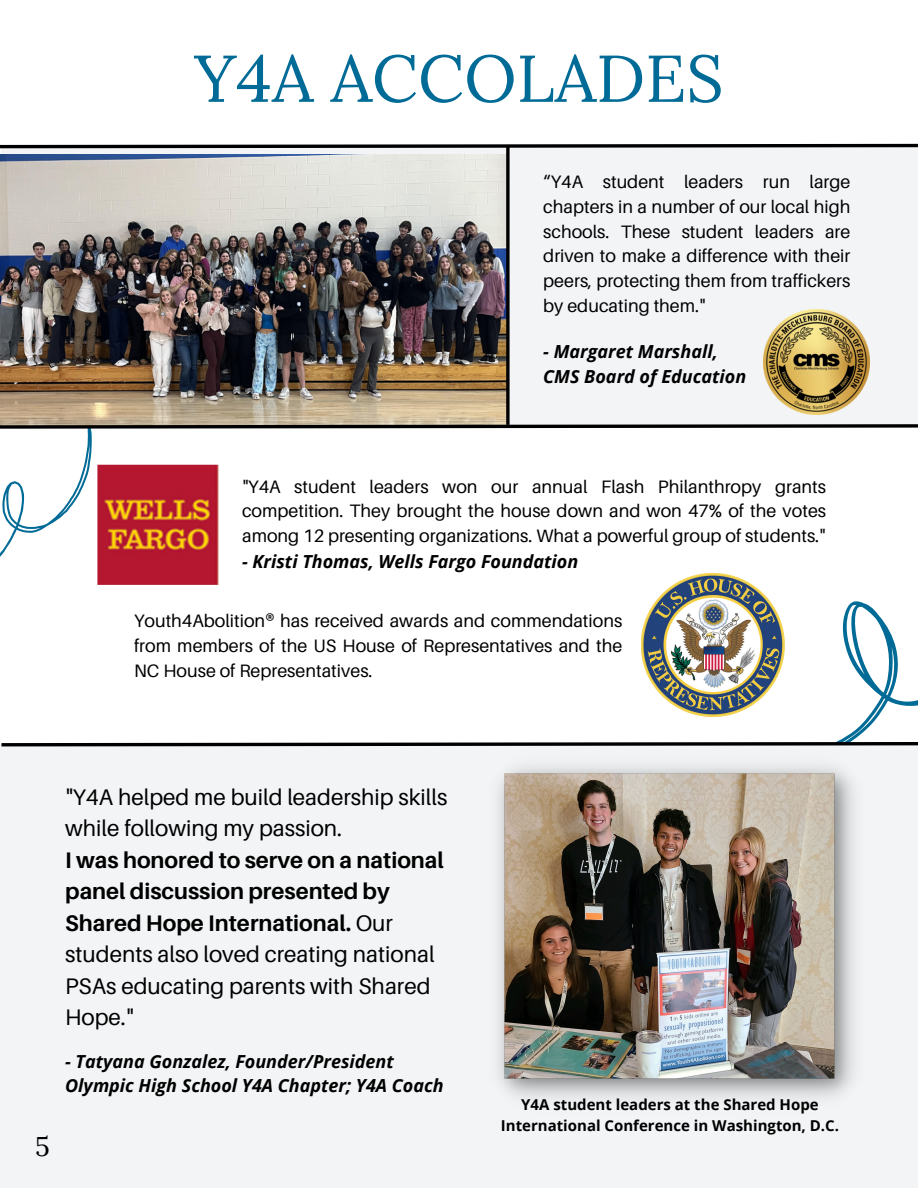
<style>
.page{position:relative;width:918px;height:1188px;background:#fff}
.page>*{position:absolute;margin:0;border:0;box-sizing:border-box;transform-origin:0 0}
.t1{font:66px "Lora";color:#006b96}
.t2{font:27px "Lora";color:#000}
.t3{font:22.5px/31.5px "Aileron";color:#000}
.t4{font:18px/24.8px "Aileron";color:#000;text-align:justify}
.t5{font:18px/24.8px "Aileron";color:#000001;text-align:justify}
.t6{font:italic 700 18px/24.8px "Open Sans";color:#000}
.t7{font:italic 700 18px/24.8px "Open Sans";color:#000001}
.t8{font:700 15px/20.2px "Open Sans";color:#000;text-align:center}
.s1{font-weight:700}
</style>
<div class="page">
<svg style="left:784px;top:601px;width:134px;height:139px"></svg>
<div style="left:0;top:744px;width:918px;height:444px;background:#f2f4f5"></div>
<img style="left:641px;top:593px;width:143px;height:124px">
<div style="left:1px;top:146px;width:917px;height:280px;background:#f2f4f5"></div>
<img style="left:763px;top:309px;width:106px;height:101px">
<img style="left:0;top:154px;width:506px;height:256px">
<img style="left:498px;top:766px;width:356px;height:333px">
<svg style="left:1px;top:740px;width:917px;height:7px"></svg>
<svg style="left:0;top:410px;width:918px;height:183px"></svg>
<svg style="left:0;top:143px;width:918px;height:6px"></svg>
<svg style="left:506px;top:146px;width:4px;height:279px"></svg>
<h3 class="t1" style="left:194px;top:35px;width:531px">Y4A ACCOLADES</h3>
<p class="t5" style="left:543px;top:169px;width:309px">“Y4A student leaders run large chapters in a number of our local high schools. These student leaders are driven to make a difference with their peers, protecting them from traffickers by educating them."</p>
<h4 class="t7" style="left:543px;top:339px;width:204px">- Margaret Marshall,<br>CMS Board of Education</h4>
<h4 class="t4" style="left:242px;top:474px;width:586px">"Y4A student leaders won our annual Flash Philanthropy grants competition. They brought the house down and won 47% of the votes among 12 presenting organizations. What a powerful group of students."</h4>
<p class="t6" style="left:242px;top:549px;width:338px">- Kristi Thomas, Wells Fargo Foundation</p>
<p class="t4" style="left:134px;top:608px;width:490px">Youth4Abolition® has received awards and commendations from members of the US House of Representatives and the NC House of Representatives.</p>
<p class="t2" style="left:35px;top:1129px;width:16px">5</p>
<p class="t3" style="left:65px;top:780px;width:384px">"Y4A helped me build leadership skills while following my passion.<br><span class="s1">I was honored to serve on a national panel discussion presented by<br>Shared Hope International.</span> Our students also loved creating national<br>PSAs educating parents with Shared<br>Hope."</p>
<h2 class="t6" style="left:65px;top:1048px;width:380px">- Tatyana Gonzalez, Founder/President<br>Olympic High School Y4A Chapter; Y4A Coach</h2>
<h3 class="t8" style="left:501px;top:1095px;width:340px">Y4A student leaders at the Shared Hope<br>International Conference in Washington, D.C.</h3>
</div>
